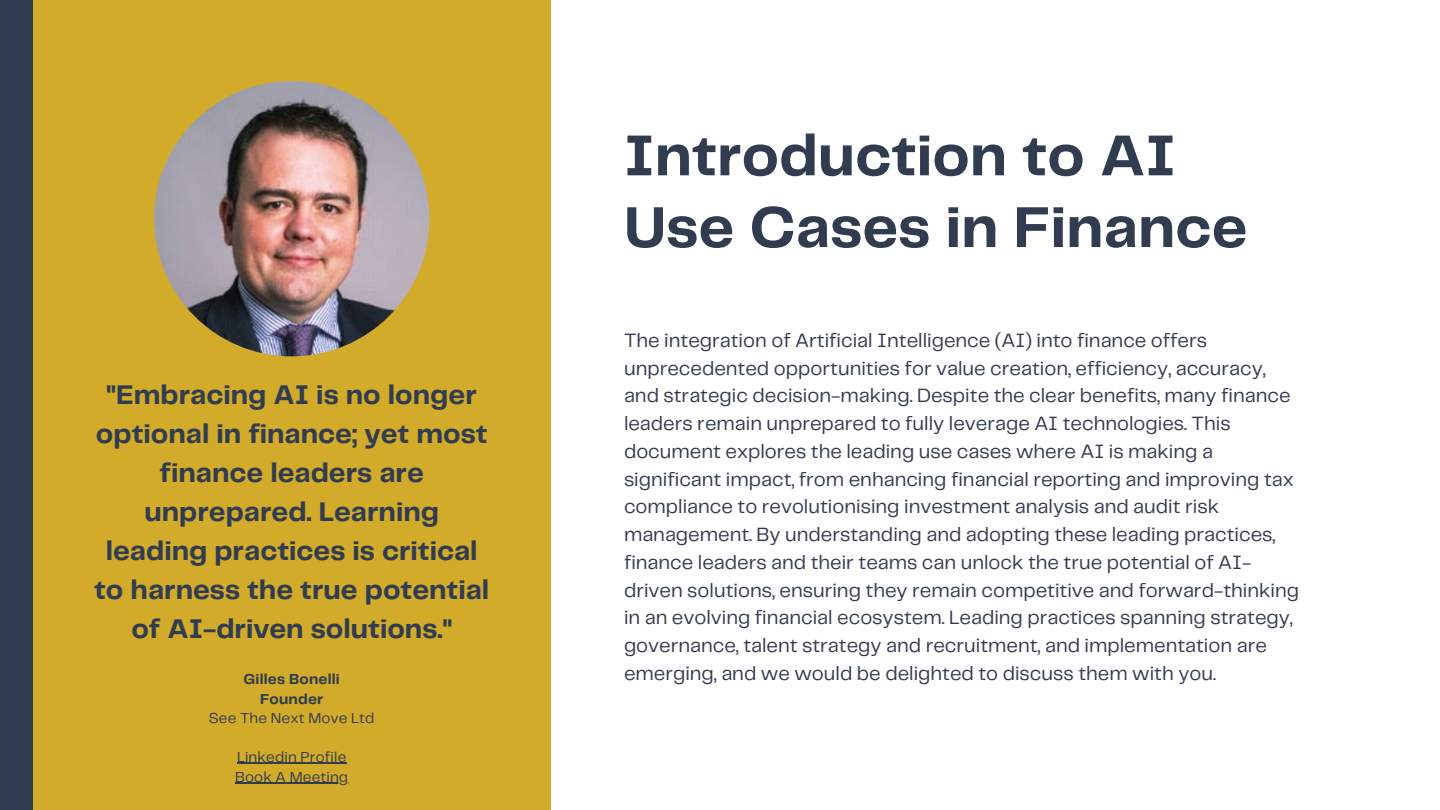
<style>
.page{position:relative;width:1440px;height:810px;background:#d1ab29}
.page>*{position:absolute;margin:0;border:0;box-sizing:border-box;transform-origin:0 0}
.t1{font:700 59.8px/71.7px "Telegraf";color:#323c50}
.t2{font:700 28px/39px "Telegraf";color:#323c50;text-align:center}
.t3{font:20px/27.8px "Telegraf";color:#323c50}
.t4{font:15px "Telegraf";letter-spacing:.01em;color:#323c50}
.t5{font:700 15px "Telegraf";letter-spacing:.01em;color:#323c50}
</style>
<div class="page">
<div style="left:551px;top:0;width:889px;height:810px;background:#fff"></div>
<img style="left:154px;top:81px;width:275px;height:275px;border-radius:50%">
<hr style="left:237px;top:763px;width:110px;height:1px;background:#323c50">
<hr style="left:235px;top:782px;width:113px;height:2px;background:#323c50">
<div style="left:0;top:0;width:32px;height:810px;background:#323c50"></div>
<p class="t2" style="left:94px;top:377px;width:397px">"Embracing AI is no longer optional in finance; yet most finance leaders are unprepared. Learning leading practices is critical to harness the true potential of AI-driven solutions."</p>
<p class="t5" style="left:244px;top:673px;width:98px">Gilles Bonelli</p>
<p class="t5" style="left:260px;top:692px;width:65px">Founder</p>
<p class="t4" style="left:209px;top:712px;width:167px">See The Next Move Ltd</p>
<h1 class="t4" style="left:237px;top:751px;width:111px">Linkedin Profile</h1>
<h3 class="t4" style="left:235px;top:770px;width:114px">Book A Meeting</h3>
<p class="t1" style="left:624px;top:123px;width:625px">Introduction to AI<br>Use Cases in Finance</p>
<h2 class="t3" style="left:624px;top:327px;width:677px">The integration of Artificial Intelligence (AI) into finance offers unprecedented opportunities for value creation, efficiency, accuracy, and strategic decision-making. Despite the clear benefits, many finance leaders remain unprepared to fully leverage AI technologies. This document explores the leading use cases where AI is making a significant impact, from enhancing financial reporting and improving tax compliance to revolutionising investment analysis and audit risk management. By understanding and adopting these leading practices, finance leaders and their teams can unlock the true potential of AI&shy;driven solutions, ensuring they remain competitive and forward-thinking in an evolving financial ecosystem. Leading practices spanning strategy, governance, talent strategy and recruitment, and implementation are emerging, and we would be delighted to discuss them with you.</h2>
</div>
